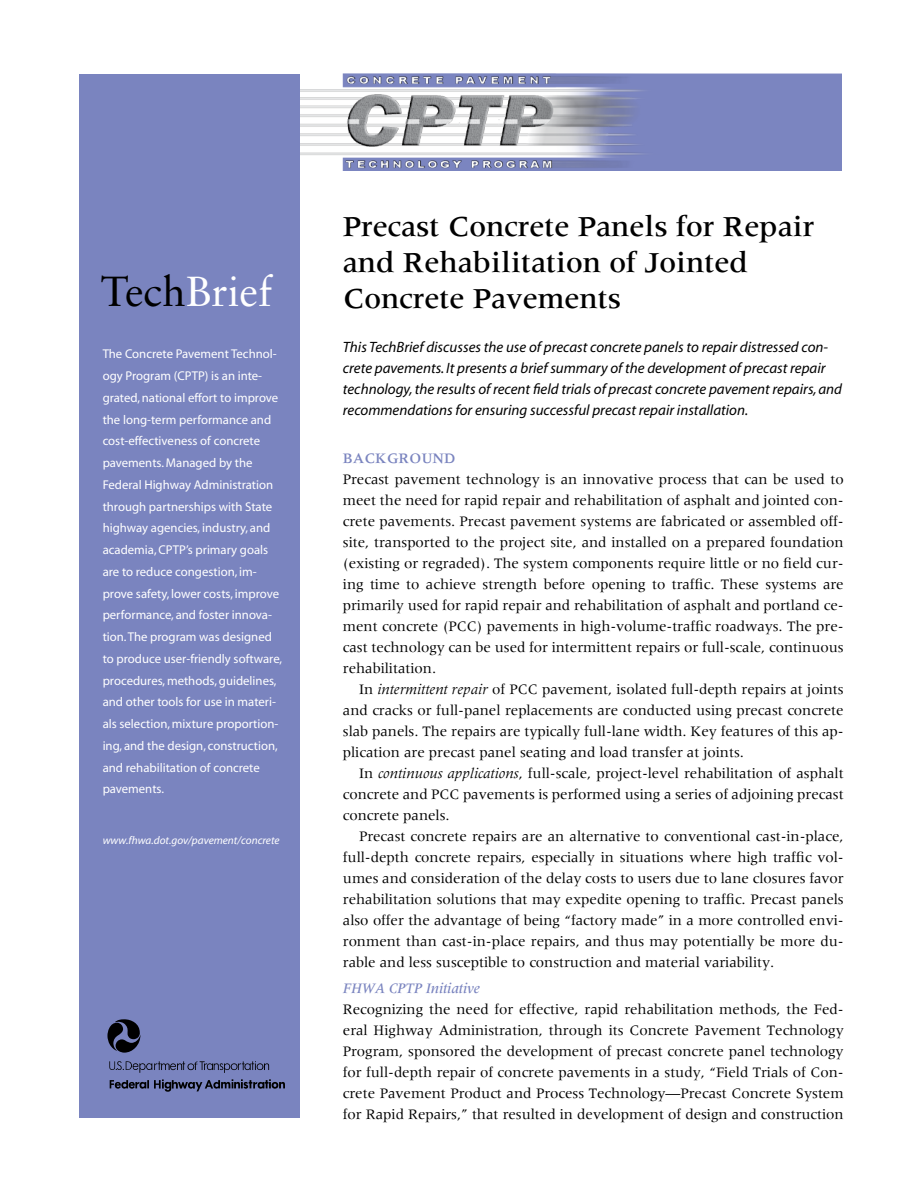
<style>
.page{position:relative;width:918px;height:1188px;background:#fff}
.page>*{position:absolute;margin:0;border:0;box-sizing:border-box;transform-origin:0 0}
.t1{font:42px "Sabon";color:#fff}
.t2{font:500 30px/36px "Meridien LT";color:#000}
.t3{font:15px/21px "Meridien LT";letter-spacing:-.005em;color:#000;text-align:justify}
.t4{font:italic 15px/21px "Myriad";color:#000}
.t5{font:italic 500 15px "Meridien LT";letter-spacing:-.005em;color:#7a84bf}
.t6{font:500 15px "Meridien LT";letter-spacing:-.005em;color:#7a84bf}
.t7{font:12.75px/21.8px "Myriad";color:#fff}
.t8{font:italic 11.25px "Myriad";color:#fff}
.s1{color:#000}
.s2{font-style:italic}
</style>
<div class="page">
<img style="left:300px;top:74px;width:540px;height:96px">
<div style="left:80px;top:74px;width:220px;height:1043px;background:#7a84bf"></div>
<svg style="left:107px;top:1019px;width:178px;height:73px"></svg>
<h1 class="t1" style="left:101px;top:266px;width:173px"><span class="s1">Tech</span>Brief</h1>
<p class="t7" style="left:103px;top:344px;width:181px">The Concrete Pavement Technol&shy;ogy Program (CPTP) is an inte&shy;grated, national effort to improve the long-term performance and cost-effectiveness of concrete pavements. Managed by the<br>Federal Highway Administration through partnerships with State highway agencies, industry, and academia, CPTP’s primary goals are to reduce congestion, im&shy;prove safety, lower costs, improve performance, and foster innova&shy;tion. The program was designed to produce user-friendly software, procedures, methods, guidelines, and other tools for use in materi&shy;als selection, mixture proportion&shy;ing, and the design, construction, and rehabilitation of concrete pavements.</p>
<p class="t8" style="left:103px;top:835px;width:178px">www.fhwa.dot.gov/pavement/concrete</p>
<h2 class="t2" style="left:343px;top:208px;width:473px">Precast Concrete Panels for Repair and Rehabilitation of Jointed<br>Concrete Pavements</h2>
<p class="t4" style="left:343px;top:337px;width:501px">This TechBrief discusses the use of precast concrete panels to repair distressed con&shy;crete pavements. It presents a brief summary of the development of precast repair technology, the results of recent field trials of precast concrete pavement repairs, and recommendations for ensuring successful precast repair installation.</p>
<p class="t6" style="left:343px;top:450px;width:114px">Background</p>
<p class="t3" style="left:343px;top:469px;width:502px">Precast pavement technology is an innovative process that can be used to meet the need for rapid repair and rehabilitation of asphalt and jointed con&shy;crete pavements. Precast pavement systems are fabricated or assembled off&shy;site, transported to the project site, and installed on a prepared foundation (existing or regraded). The system components require little or no field cur&shy;ing time to achieve strength before opening to traffic. These systems are primarily used for rapid repair and rehabilitation of asphalt and portland ce&shy;ment concrete (PCC) pavements in high-volume-traffic roadways. The pre&shy;cast technology can be used for intermittent repairs or full-scale, continuous rehabilitation.</p>
<p class="t3" style="left:343px;top:679px;width:502px;text-indent:16px">In <span class="s2">intermittent repair</span> of PCC pavement, isolated full-depth repairs at joints and cracks or full-panel replacements are conducted using precast concrete slab panels. The repairs are typically full-lane width. Key features of this ap&shy;plication are precast panel seating and load transfer at joints.</p>
<p class="t3" style="left:343px;top:763px;width:502px;text-indent:16px">In <span class="s2">continuous applications</span>, full-scale, project-level rehabilitation of asphalt concrete and PCC pavements is performed using a series of adjoining precast concrete panels.</p>
<p class="t3" style="left:343px;top:826px;width:502px;text-indent:16px">Precast concrete repairs are an alternative to conventional cast-in-place, full-depth concrete repairs, especially in situations where high traffic vol&shy;umes and consideration of the delay costs to users due to lane closures favor rehabilitation solutions that may expedite opening to traffic. Precast panels also offer the advantage of being “factory made” in a more controlled envi&shy;ronment than cast-in-place repairs, and thus may potentially be more du&shy;rable and less susceptible to construction and material variability.</p>
<p class="t5" style="left:343px;top:981px;width:138px">FHWA CPTP Initiative</p>
<p class="t3" style="left:343px;top:999px;width:502px">Recognizing the need for effective, rapid rehabilitation methods, the Fed&shy;eral Highway Administration, through its Concrete Pavement Technology Program, sponsored the development of precast concrete panel technology for full-depth repair of concrete pavements in a study, “Field Trials of Con&shy;crete Pavement Product and Process Technology—Precast Concrete System for Rapid Repairs,” that resulted in development of design and construction</p>
</div>
